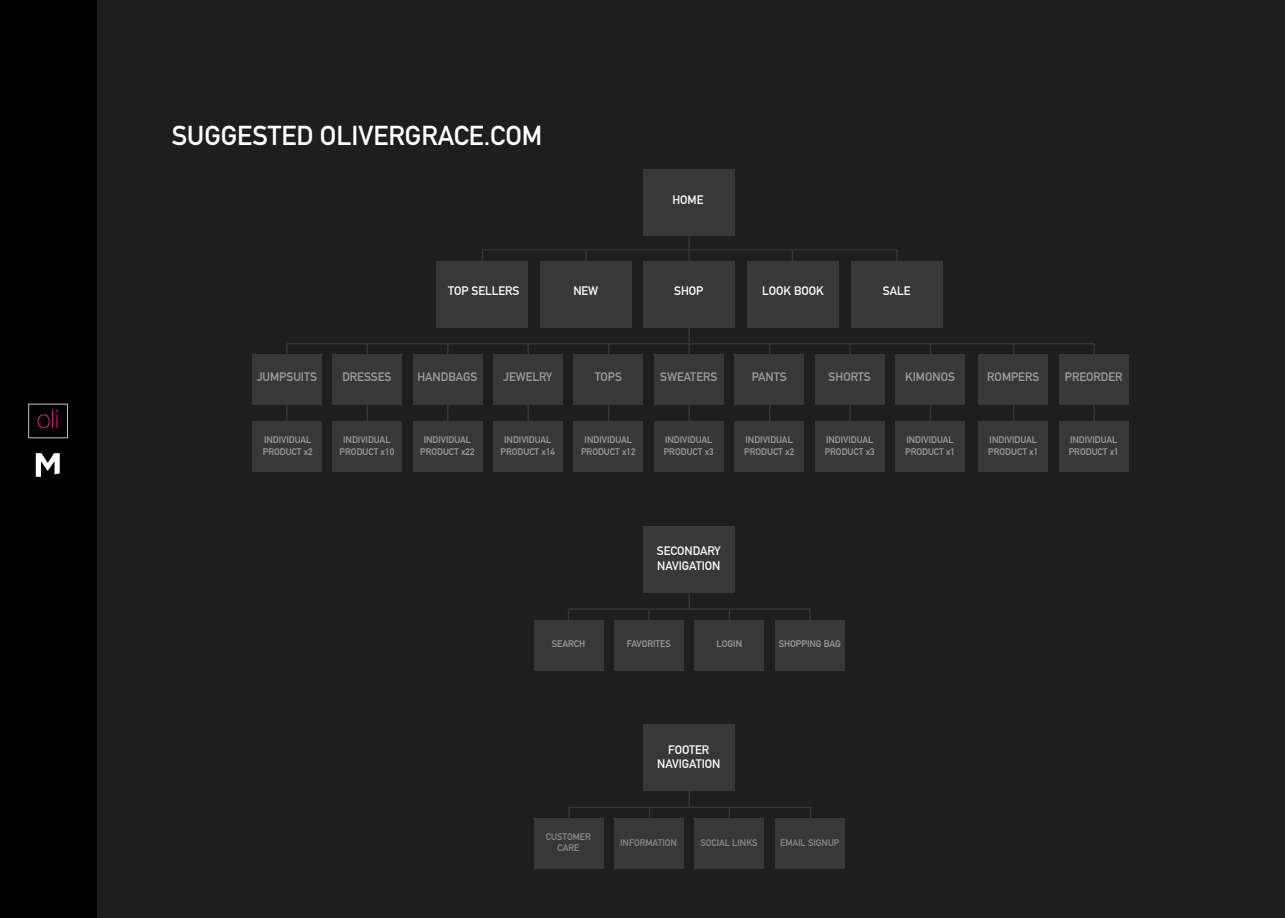
<style>
.page{position:relative;width:1285px;height:918px;background:#fff}
.page>*{position:absolute;margin:0;border:0;box-sizing:border-box;transform-origin:0 0}
.t1{font:700 27px "DIN Alternate";color:#fff}
.t2{font:700 12px "DIN Alternate";color:#9d9fa2}
.t3{font:700 12px/14.4px "DIN Alternate";color:#fff}
.t4{font:700 9.45px/11.2px "DIN Alternate";color:#9d9fa2}
.t5{font:700 9.45px/11.2px "DIN Alternate";color:#8c8c8b;text-align:center}
</style>
<div class="page">
<div style="left:0;top:0;width:1284px;height:918px;background:#1e1e1e"></div>
<hr style="left:791px;top:250px;width:2px;height:70px;background:#383838">
<hr style="left:585px;top:250px;width:1px;height:70px;background:#383838">
<hr style="left:482px;top:250px;width:1px;height:70px;background:#383838">
<hr style="left:568px;top:807px;width:243px;height:1px;background:#383838">
<div style="left:642px;top:170px;width:92px;height:66px;background:#383838"></div>
<svg style="left:688px;top:593px;width:1px;height:15px"></svg>
<hr style="left:567px;top:608px;width:243px;height:2px;background:#383838">
<div style="left:643px;top:526px;width:91px;height:67px;background:#383838"></div>
<div style="left:694px;top:620px;width:70px;height:50px;background:#383838"></div>
<div style="left:775px;top:620px;width:69px;height:50px;background:#383838"></div>
<svg style="left:688px;top:791px;width:1px;height:16px"></svg>
<div style="left:694px;top:818px;width:69px;height:51px;background:#383838"></div>
<div style="left:614px;top:818px;width:69px;height:51px;background:#383838"></div>
<div style="left:533px;top:818px;width:70px;height:51px;background:#383838"></div>
<div style="left:775px;top:818px;width:69px;height:51px;background:#383838"></div>
<div style="left:643px;top:725px;width:91px;height:66px;background:#383838"></div>
<hr style="left:1012px;top:344px;width:2px;height:82px;background:#383838">
<hr style="left:1093px;top:344px;width:1px;height:84px;background:#383838">
<hr style="left:608px;top:344px;width:1px;height:82px;background:#383838">
<hr style="left:688px;top:344px;width:1px;height:80px;background:#383838">
<hr style="left:768px;top:344px;width:2px;height:80px;background:#383838">
<hr style="left:849px;top:344px;width:1px;height:84px;background:#383838">
<hr style="left:929px;top:344px;width:2px;height:82px;background:#383838">
<hr style="left:688px;top:247px;width:1px;height:97px;background:#383838">
<div style="left:573px;top:422px;width:70px;height:50px;background:#383838"></div>
<div style="left:573px;top:355px;width:70px;height:50px;background:#383838"></div>
<div style="left:654px;top:422px;width:69px;height:50px;background:#363736"></div>
<div style="left:654px;top:355px;width:69px;height:50px;background:#383838"></div>
<div style="left:734px;top:422px;width:70px;height:50px;background:#383838"></div>
<div style="left:734px;top:355px;width:70px;height:50px;background:#383838"></div>
<div style="left:815px;top:422px;width:69px;height:50px;background:#383838"></div>
<div style="left:815px;top:355px;width:69px;height:50px;background:#383838"></div>
<div style="left:895px;top:422px;width:69px;height:50px;background:#383838"></div>
<div style="left:895px;top:355px;width:69px;height:50px;background:#383838"></div>
<div style="left:978px;top:422px;width:70px;height:50px;background:#383838"></div>
<div style="left:978px;top:355px;width:70px;height:50px;background:#383838"></div>
<div style="left:1058px;top:422px;width:70px;height:50px;background:#383838"></div>
<div style="left:1058px;top:355px;width:70px;height:50px;background:#383838"></div>
<hr style="left:896px;top:250px;width:1px;height:70px;background:#383838">
<div style="left:850px;top:261px;width:92px;height:66px;background:#383838"></div>
<hr style="left:287px;top:343px;width:807px;height:1px;background:#383838">
<hr style="left:482px;top:249px;width:415px;height:2px;background:#383838">
<hr style="left:286px;top:344px;width:1px;height:82px;background:#383838">
<hr style="left:366px;top:344px;width:2px;height:80px;background:#383838">
<hr style="left:447px;top:344px;width:1px;height:83px;background:#383838">
<hr style="left:527px;top:344px;width:2px;height:81px;background:#383838">
<div style="left:252px;top:355px;width:69px;height:50px;background:#383838"></div>
<div style="left:252px;top:422px;width:69px;height:50px;background:#383838"></div>
<div style="left:332px;top:422px;width:70px;height:50px;background:#383838"></div>
<div style="left:412px;top:422px;width:70px;height:50px;background:#383838"></div>
<div style="left:493px;top:422px;width:69px;height:50px;background:#383838"></div>
<div style="left:332px;top:355px;width:70px;height:50px;background:#383838"></div>
<div style="left:412px;top:355px;width:70px;height:50px;background:#383838"></div>
<div style="left:493px;top:355px;width:69px;height:50px;background:#383838"></div>
<div style="left:540px;top:261px;width:92px;height:66px;background:#383838"></div>
<div style="left:436px;top:261px;width:92px;height:66px;background:#383838"></div>
<div style="left:747px;top:261px;width:92px;height:66px;background:#383838"></div>
<div style="left:533px;top:620px;width:70px;height:50px;background:#383838"></div>
<div style="left:614px;top:620px;width:69px;height:50px;background:#383838"></div>
<div style="left:643px;top:261px;width:91px;height:66px;background:#383838"></div>
<div style="left:0;top:0;width:96px;height:918px;background:#000"></div>
<img style="left:28px;top:404px;width:40px;height:34px">
<svg style="left:36px;top:453px;width:24px;height:24px"></svg>
<h1 class="t1" style="left:172px;top:115px;width:372px">SUGGESTED OLIVERGRACE.COM</h1>
<p class="t3" style="left:672px;top:191px;width:33px">HOME</p>
<p class="t3" style="left:448px;top:283px;width:73px">TOP SELLERS</p>
<p class="t3" style="left:573px;top:283px;width:26px">NEW</p>
<p class="t3" style="left:762px;top:283px;width:63px">LOOK BOOK</p>
<p class="t3" style="left:674px;top:283px;width:31px">SHOP</p>
<p class="t3" style="left:882px;top:283px;width:29px">SALE</p>
<p class="t2" style="left:257px;top:368px;width:62px">JUMPSUITS</p>
<p class="t2" style="left:342px;top:368px;width:51px">DRESSES</p>
<p class="t2" style="left:417px;top:368px;width:61px">HANDBAGS</p>
<p class="t2" style="left:503px;top:368px;width:50px">JEWELRY</p>
<p class="t2" style="left:594px;top:368px;width:29px">TOPS</p>
<p class="t2" style="left:660px;top:368px;width:59px">SWEATERS</p>
<p class="t2" style="left:751px;top:368px;width:36px">PANTS</p>
<p class="t2" style="left:828px;top:368px;width:44px">SHORTS</p>
<p class="t2" style="left:905px;top:368px;width:51px">KIMONOS</p>
<p class="t2" style="left:987px;top:368px;width:53px">ROMPERS</p>
<p class="t2" style="left:1064px;top:368px;width:59px">PREORDER</p>
<p class="t4" style="left:263px;top:434px;width:51px">INDIVIDUAL<br>PRODUCT x2</p>
<p class="t4" style="left:339px;top:434px;width:56px;text-align:center">INDIVIDUAL<br>PRODUCT x10</p>
<p class="t4" style="left:420px;top:434px;width:56px;text-align:center">INDIVIDUAL<br>PRODUCT x22</p>
<p class="t4" style="left:500px;top:434px;width:56px;text-align:center">INDIVIDUAL<br>PRODUCT x14</p>
<p class="t4" style="left:581px;top:434px;width:56px;text-align:center">INDIVIDUAL<br>PRODUCT x12</p>
<p class="t4" style="left:663px;top:434px;width:51px">INDIVIDUAL<br>PRODUCT x3</p>
<p class="t4" style="left:744px;top:434px;width:51px">INDIVIDUAL<br>PRODUCT x2</p>
<p class="t4" style="left:824px;top:434px;width:51px">INDIVIDUAL<br>PRODUCT x3</p>
<p class="t4" style="left:905px;top:434px;width:51px">INDIVIDUAL<br>PRODUCT x1</p>
<p class="t4" style="left:988px;top:434px;width:51px">INDIVIDUAL<br>PRODUCT x1</p>
<p class="t4" style="left:1068px;top:434px;width:51px">INDIVIDUAL<br>PRODUCT x1</p>
<p class="t3" style="left:656px;top:543px;width:65px">SECONDARY<br>NAVIGATION</p>
<p class="t4" style="left:551px;top:638px;width:35px">SEARCH</p>
<p class="t4" style="left:626px;top:638px;width:45px">FAVORITES</p>
<p class="t4" style="left:716px;top:638px;width:27px">LOGIN</p>
<p class="t4" style="left:778px;top:638px;width:64px">SHOPPING BAG</p>
<p class="t3" style="left:657px;top:741px;width:65px;text-align:center">FOOTER<br>NAVIGATION</p>
<p class="t5" style="left:546px;top:831px;width:46px">CUSTOMER<br>CARE</p>
<p class="t5" style="left:780px;top:836px;width:61px">EMAIL SIGNUP</p>
<p class="t5" style="left:620px;top:836px;width:58px">INFORMATION</p>
<p class="t5" style="left:700px;top:836px;width:59px">SOCIAL LINKS</p>
</div>
